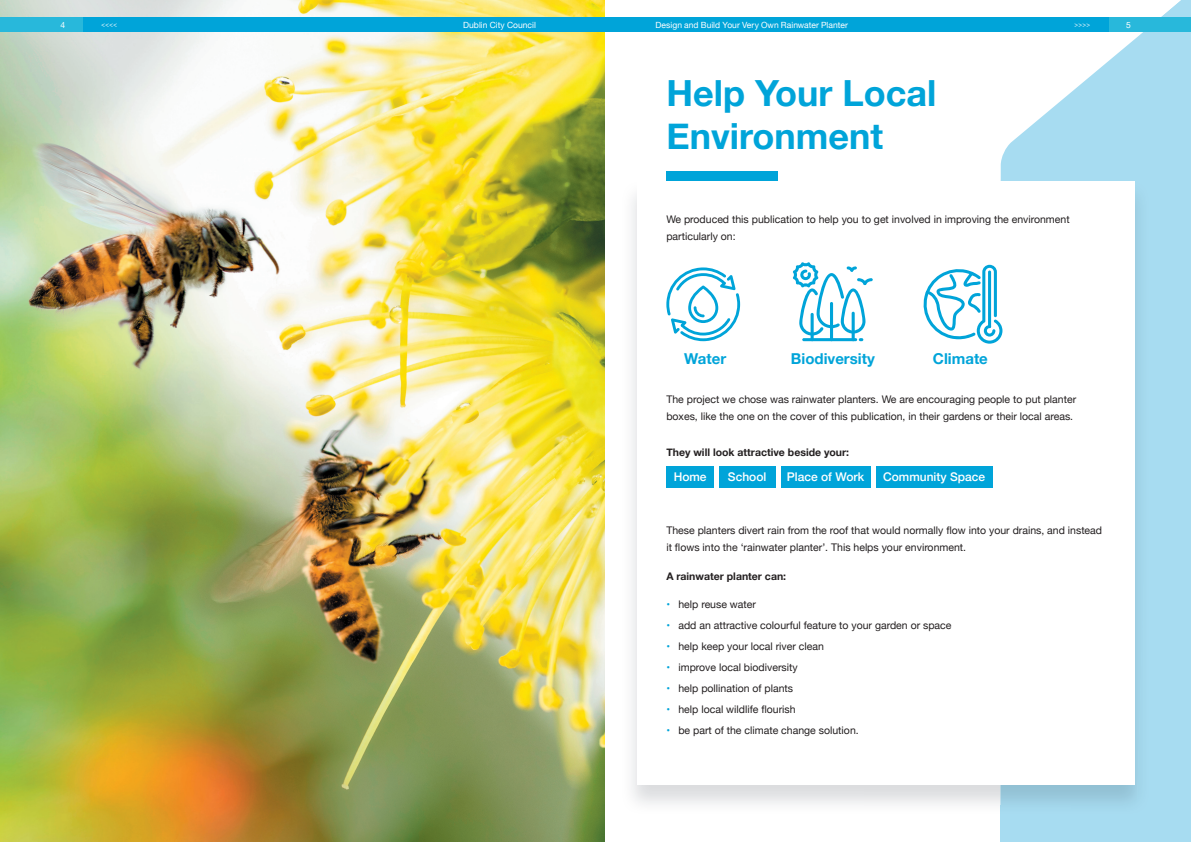
<style>
.page{position:relative;width:1191px;height:842px;background:#fff}
.page>*{position:absolute;margin:0;border:0;box-sizing:border-box;transform-origin:0 0}
.t1{font:700 36px/43.2px "Helvetica Neue";color:#00a4d9}
.t2{font:700 15px "Helvetica Neue";color:#00a4d9}
.t3{font:500 12px "Helvetica Neue";color:#fff}
.t4{font:10.5px/17px "Helvetica Neue";color:#231f20}
.t5{font:700 10.5px "Helvetica Neue";color:#231f20}
.t6{font:8.5px "Helvetica Neue";color:#fff}
.t7{font:300 8.5px "Fira Sans";color:#fff}
.s1{color:#00a4d9}
</style>
<div class="page">
<img style="left:0;top:0;width:604px;height:842px">
<svg style="left:1000px;top:39px;width:135px;height:803px;fill:#a7dcf1"></svg>
<div style="left:666px;top:171px;width:112px;height:10px;background:#00a4d9"></div>
<div style="left:1135px;top:0;width:56px;height:842px;background:#a7dcf1"></div>
<div style="left:1000px;top:806px;width:70px;height:36px;background:#a7dcf1"></div>
<img style="left:632px;top:180px;width:518px;height:635px">
<img style="left:666px;top:180px;width:112px;height:1px">
<div style="left:1136px;top:372px;width:14px;height:443px;background:#a4d8ec"></div>
<img style="left:1000px;top:806px;width:70px;height:9px">
<div style="left:637px;top:181px;width:497px;height:604px;background:#fff"></div>
<div style="left:666px;top:466px;width:48px;height:22px;background:#00a4d9"></div>
<div style="left:719px;top:466px;width:56px;height:22px;background:#00a4d9"></div>
<div style="left:781px;top:466px;width:89px;height:22px;background:#00a4d9"></div>
<div style="left:875px;top:466px;width:117px;height:22px;background:#00a4d9"></div>
<svg style="left:666px;top:267px;width:74px;height:74px"></svg>
<svg style="left:793px;top:262px;width:79px;height:79px"></svg>
<svg style="left:923px;top:265px;width:79px;height:79px"></svg>
<div style="left:1108px;top:17px;width:83px;height:15px;background:#28b8db"></div>
<div style="left:587px;top:17px;width:521px;height:15px;background:#00a4d9"></div>
<div style="left:0;top:17px;width:83px;height:15px;background:#28b8db"></div>
<div style="left:83px;top:17px;width:521px;height:15px;background:#00a4d9"></div>
<p class="t6" style="left:60px;top:20px;width:6px">4</p>
<p class="t7" style="left:101px;top:21px;width:18px">&lt;&lt;&lt;&lt;</p>
<p class="t6" style="left:463px;top:20px;width:74px">Dublin City Council</p>
<p class="t6" style="left:655px;top:20px;width:194px">Design and Build Your Very Own Rainwater Planter</p>
<p class="t7" style="left:1074px;top:21px;width:18px">&gt;&gt;&gt;&gt;</p>
<p class="t6" style="left:1126px;top:20px;width:6px">5</p>
<h1 class="t1" style="left:666px;top:71px;width:271px">Help Your Local<br>Environment</h1>
<p class="t4" style="left:666px;top:210px;width:405px">We produced this publication to help you to get involved in improving the environment particularly on:</p>
<h2 class="t2" style="left:684px;top:350px;width:43px">Water</h2>
<h2 class="t2" style="left:791px;top:350px;width:85px">Biodiversity</h2>
<h2 class="t2" style="left:933px;top:350px;width:56px">Climate</h2>
<p class="t4" style="left:666px;top:390px;width:411px">The project we chose was rainwater planters. We are encouraging people to put planter boxes, like the one on the cover of this publication, in their gardens or their local areas.</p>
<p class="t5" style="left:666px;top:445px;width:184px">They will look attractive beside your:</p>
<p class="t3" style="left:674px;top:469px;width:34px">Home</p>
<p class="t3" style="left:728px;top:469px;width:40px">School</p>
<p class="t3" style="left:787px;top:469px;width:79px">Place of Work</p>
<p class="t3" style="left:883px;top:469px;width:104px">Community Space</p>
<p class="t4" style="left:666px;top:522px;width:437px">These planters divert rain from the roof that would normally flow into your drains, and instead it flows into the ‘rainwater planter’. This helps your environment.</p>
<p class="t5" style="left:666px;top:570px;width:121px">A rainwater planter can:</p>
<p class="t4" style="left:666px;top:596px;width:91px"><span class="s1">•</span> help reuse water</p>
<p class="t4" style="left:666px;top:617px;width:287px"><span class="s1">•</span> add an attractive colourful feature to your garden or space</p>
<p class="t4" style="left:666px;top:638px;width:159px"><span class="s1">•</span> help keep your local river clean</p>
<p class="t4" style="left:666px;top:659px;width:133px"><span class="s1">•</span> improve local biodiversity</p>
<p class="t4" style="left:666px;top:680px;width:128px"><span class="s1">•</span> help pollination of plants</p>
<p class="t4" style="left:666px;top:701px;width:131px"><span class="s1">•</span> help local wildlife flourish</p>
<p class="t4" style="left:666px;top:722px;width:194px"><span class="s1">•</span> be part of the climate change solution.</p>
</div>
